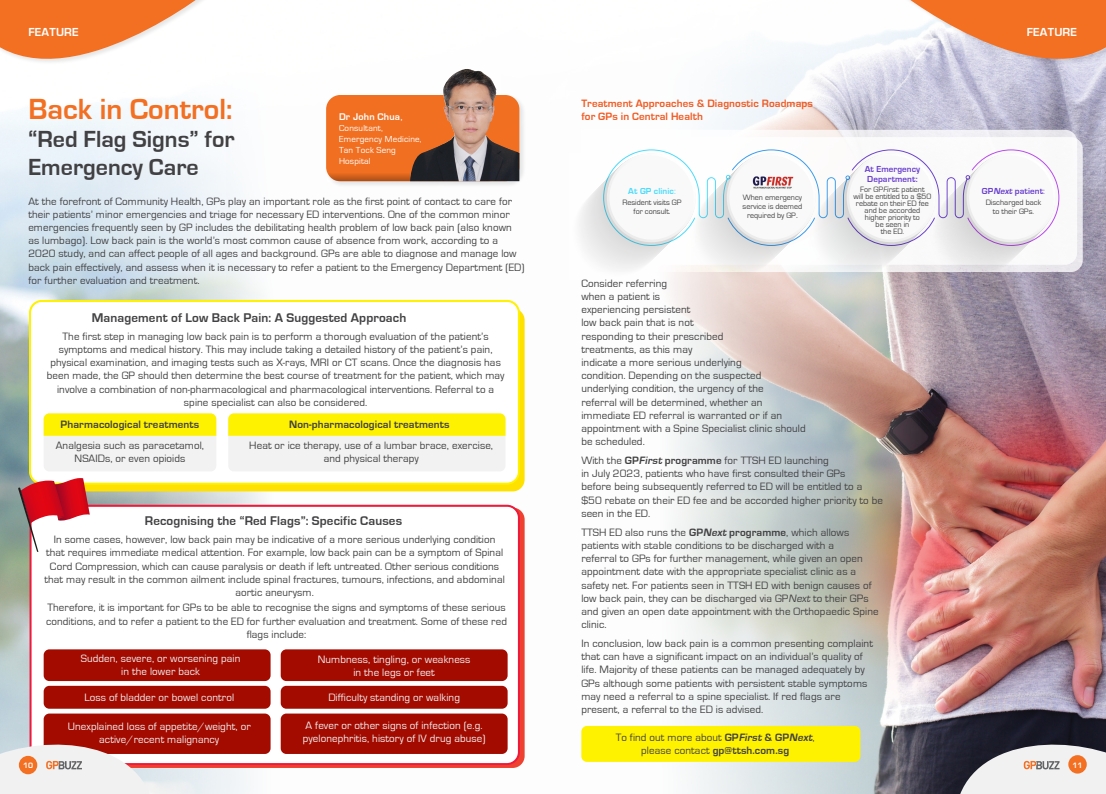
<style>
.page{position:relative;width:1106px;height:794px;background:#fff}
.page>*{position:absolute;margin:0;border:0;box-sizing:border-box;transform-origin:0 0}
.t1{font:700 30px "Eurostile";color:#f36f21}
.t2{font:700 24px/28px "Eurostile";color:#414042}
.t3{font:700 13px "Eurostile";letter-spacing:.01em;color:#414042}
.t4{font:700 12px "Eurostile";letter-spacing:.02em;color:#fff}
.t5{font:11px/13.2px "Eurostile";letter-spacing:.01em;color:#414042;text-align:center}
.t6{font:11px/13.2px "Eurostile";letter-spacing:.01em;color:#f1f1f2;text-align:center}
.t7{font:700 11px/13.3px "Eurostile";letter-spacing:.01em;color:#f15a22}
.t8{font:700 11px "Eurostile";letter-spacing:.01em;color:#414042}
.t9{font:700 10px "Eurostile";letter-spacing:.02em;color:#fff}
.t10{font:9px/10.8px "Eurostile";letter-spacing:.02em;color:#fff}
.t11{font:700 9px/10px "Eurostile";letter-spacing:.01em;color:#6940cc}
.t12{font:700 9px "Eurostile";letter-spacing:.01em;color:#48dbfb}
.t13{font:8px/7px "Eurostile";color:#414042;text-align:center}
.t14{font:700 8px "Eurostile";color:#fff}
.s1{font-weight:400;font-size:11px}
.s2{font-weight:400}
.s3{font-size:9px}
.s4{font-style:italic}
.s5{font-weight:700}
.s6{font-weight:700;font-style:italic}
</style>
<div class="page">
<img style="left:0;top:107px;width:226px;height:687px">
<img style="left:226px;top:31px;width:880px;height:763px">
<div style="left:36px;top:308px;width:488px;height:183px;background:#ffe100;border-radius:12px"></div>
<div style="left:30px;top:301px;width:489px;height:183px;background:#fff;border-radius:12px"></div>
<div style="left:29px;top:300px;width:491px;height:184px;border:2px solid #fff200;border-radius:12px"></div>
<div style="left:44px;top:413px;width:172px;height:58px;background:#f2f2f2;border-radius:6px"></div>
<div style="left:228px;top:413px;width:277px;height:58px;background:#f2f2f2;border-radius:6px"></div>
<svg style="left:44px;top:413px;width:172px;height:23px"></svg>
<svg style="left:228px;top:413px;width:277px;height:23px"></svg>
<div style="left:31px;top:506px;width:488px;height:258px;background:#fff;border-radius:12px"></div>
<div style="left:30px;top:505px;width:490px;height:260px;border:2px solid #ed1a3b;border-radius:12px"></div>
<svg style="left:18px;top:478px;width:72px;height:74px"></svg>
<div style="left:44px;top:649px;width:226px;height:32px;background:#a30b00;border-radius:6px"></div>
<div style="left:44px;top:686px;width:226px;height:22px;background:#a30b00;border-radius:6px"></div>
<div style="left:44px;top:713px;width:226px;height:41px;background:#a30b00;border-radius:6px"></div>
<div style="left:281px;top:649px;width:226px;height:32px;background:#a30b00;border-radius:6px"></div>
<div style="left:281px;top:686px;width:226px;height:22px;background:#a30b00;border-radius:6px"></div>
<div style="left:281px;top:713px;width:226px;height:41px;background:#a30b00;border-radius:6px"></div>
<svg style="left:327px;top:31px;width:173px;height:150px"></svg>
<div style="left:581px;top:726px;width:279px;height:36px;background:#fff200;border-radius:6px"></div>
<div style="left:581px;top:130px;width:496px;height:135px;background:linear-gradient(to right,#fff,#e9e8ed);border-radius:12px"></div>
<div style="left:587px;top:137px;width:495px;height:135px;background:#fff;border-radius:12px"></div>
<img style="left:410px;top:69px;width:109px;height:112px">
<svg style="left:569px;top:149px;width:490px;height:131px"></svg>
<div style="left:969px;top:156px;width:84px;height:84px;background:#f9f9f9;border-radius:50%"></div>
<img style="left:750px;top:175px;width:45px;height:16px">
<svg style="left:890px;top:0;width:216px;height:107px"></svg>
<svg style="left:0;top:0;width:202px;height:107px"></svg>
<svg style="left:0;top:731px;width:155px;height:63px"></svg>
<div style="left:19px;top:756px;width:18px;height:18px;background:#f36f21;border-radius:50%"></div>
<svg style="left:954px;top:731px;width:152px;height:63px"></svg>
<div style="left:1068px;top:755px;width:18px;height:18px;background:#f36f21;border-radius:50%"></div>
<p class="t4" style="left:28px;top:26px;width:52px">FEATURE</p>
<p class="t4" style="left:1026px;top:26px;width:52px">FEATURE</p>
<h1 class="t1" style="left:28px;top:93px;width:205px">Back in Control:</h1>
<h2 class="t2" style="left:28px;top:126px;width:208px">“Red Flag Signs” for<br>Emergency Care</h2>
<p class="t9" style="left:339px;top:112px;width:65px">Dr John Chua<span class="s1">,</span></p>
<p class="t10" style="left:339px;top:123px;width:84px">Consultant,<br>Emergency Medicine,<br>Tan Tock Seng<br>Hospital</p>
<p class="t5" style="left:28px;top:195px;width:498px;text-align:left">At the forefront of Community Health, GPs play an important role as the first point of contact to care for their patients’ minor emergencies and triage for necessary ED interventions. One of the common minor emergencies frequently seen by GP includes the debilitating health problem of low back pain (also known as lumbago). Low back pain is the world’s most common cause of absence from work, according to a 2020 study, and can affect people of all ages and background. GPs are able to diagnose and manage low back pain effectively, and assess when it is necessary to refer a patient to the Emergency Department (ED) for further evaluation and treatment.</p>
<p class="t3" style="left:92px;top:310px;width:316px">Management of Low Back Pain: A Suggested Approach</p>
<p class="t5" style="left:47px;top:330px;width:459px">The first step in managing low back pain is to perform a thorough evaluation of the patient’s symptoms and medical history. This may include taking a detailed history of the patient’s pain, physical examination, and imaging tests such as X-rays, MRI or CT scans. Once the diagnosis has been made, the GP should then determine the best course of treatment for the patient, which may involve a combination of non-pharmacological and pharmacological interventions. Referral to a spine specialist can also be considered.</p>
<p class="t5" style="left:56px;top:439px;width:150px">Analgesia such as paracetamol,<br>NSAIDs, or even opioids</p>
<p class="t5" style="left:249px;top:439px;width:245px">Heat or ice therapy, use of a lumbar brace, exercise, and physical therapy</p>
<p class="t8" style="left:61px;top:418px;width:140px">Pharmacological treatments</p>
<p class="t8" style="left:289px;top:418px;width:162px">Non-pharmacological treatments</p>
<p class="t3" style="left:145px;top:513px;width:259px">Recognising the “Red Flags”: Specific Causes</p>
<p class="t5" style="left:44px;top:533px;width:462px">In some cases, however, low back pain may be indicative of a more serious underlying condition that requires immediate medical attention. For example, low back pain can be a symptom of Spinal Cord Compression, which can cause paralysis or death if left untreated. Other serious conditions that may result in the common ailment include spinal fractures, tumours, infections, and abdominal aortic aneurysm.</p>
<p class="t5" style="left:46px;top:601px;width:462px">Therefore, it is important for GPs to be able to recognise the signs and symptoms of these serious conditions, and to refer a patient to the ED for further evaluation and treatment. Some of these red flags include:</p>
<p class="t6" style="left:81px;top:652px;width:161px">Sudden, severe, or worsening pain in the lower back</p>
<p class="t6" style="left:318px;top:652px;width:154px">Numbness, tingling, or weakness in the legs or feet</p>
<p class="t6" style="left:84px;top:691px;width:151px">Loss of bladder or bowel control</p>
<p class="t6" style="left:68px;top:720px;width:184px">Unexplained loss of appetite/weight, or active/recent malignancy</p>
<p class="t6" style="left:328px;top:691px;width:133px">Difficulty standing or walking</p>
<p class="t6" style="left:303px;top:719px;width:184px;text-align:left">A fever or other signs of infection (e.g. pyelonephritis, history of IV drug abuse)</p>
<p class="t7" style="left:581px;top:96px;width:233px">Treatment Approaches &amp; Diagnostic Roadmaps for GPs in Central Health</p>
<p class="t12" style="left:628px;top:186px;width:49px">At GP clinic<span class="s2">:</span></p>
<p class="t13" style="left:622px;top:197px;width:61px;line-height:9px">Resident visits GP for consult.</p>
<p class="t13" style="left:742px;top:193px;width:61px;line-height:9px">When emergency service is deemed required by GP<span class="s3">.</span></p>
<p class="t11" style="left:864px;top:164px;width:57px">At Emergency<br>Department:</p>
<p class="t13" style="left:853px;top:186px;width:79px">For GP<span class="s4">First</span>: patient<br>will be entitled to a $50 rebate on their ED fee and be accorded higher priority to<br>be seen in<br>the ED.</p>
<p class="t5" style="left:581px;top:277px;width:226px;text-align:left">Consider referring<br>when a patient is<br>experiencing persistent<br>low back pain that is not<br>responding to their prescribed<br>treatments, as this may<br>indicate a more serious underlying<br>condition. Depending on the suspected underlying condition, the urgency of the<br>referral will be determined, whether an immediate ED referral is warranted or if an appointment with a Spine Specialist clinic should be scheduled.</p>
<p class="t5" style="left:581px;top:454px;width:303px;text-align:left">With the <span class="s5">GP</span><span class="s6">First</span> <span class="s5">programme</span> for TTSH ED launching<br>in July 2023, patients who have first consulted their GPs<br>before being subsequently referred to ED will be entitled to a $50 rebate on their ED fee and be accorded higher priority to be seen in the ED.</p>
<p class="t5" style="left:581px;top:526px;width:299px;text-align:left">TTSH ED also runs the <span class="s5">GP</span><span class="s6">Next</span> <span class="s5">programme</span>, which allows patients with stable conditions to be discharged with a<br>referral to GPs for further management, while given an open appointment date with the appropriate specialist clinic as a safety net. For patients seen in TTSH ED with benign causes of low back pain, they can be discharged via GP<span class="s4">Next</span> to their GPs and given an open date appointment with the Orthopaedic Spine clinic.</p>
<p class="t5" style="left:581px;top:637px;width:293px;text-align:left">In conclusion, low back pain is a common presenting complaint that can have a significant impact on an individual’s quality of life. Majority of these patients can be managed adequately by GPs although some patients with persistent stable symptoms may need a referral to a spine specialist. If red flags are present, a referral to the ED is advised.</p>
<p class="t5" style="left:615px;top:730px;width:200px">To find out more about <span class="s5">GP</span><span class="s6">First</span> <span class="s5">&amp; GP</span><span class="s6">Next</span>, please contact <span class="s5">gp@ttsh.com.sg</span></p>
<p class="t11" style="left:982px;top:186px;width:64px">GP<span class="s4">Next</span> patient<span class="s2">:</span></p>
<p class="t13" style="left:985px;top:197px;width:57px;line-height:9px">Discharged back to their GPs.</p>
<p class="t14" style="left:23px;top:761px;width:12px">10</p>
<p class="t14" style="left:1072px;top:760px;width:12px">11</p>
</div>
